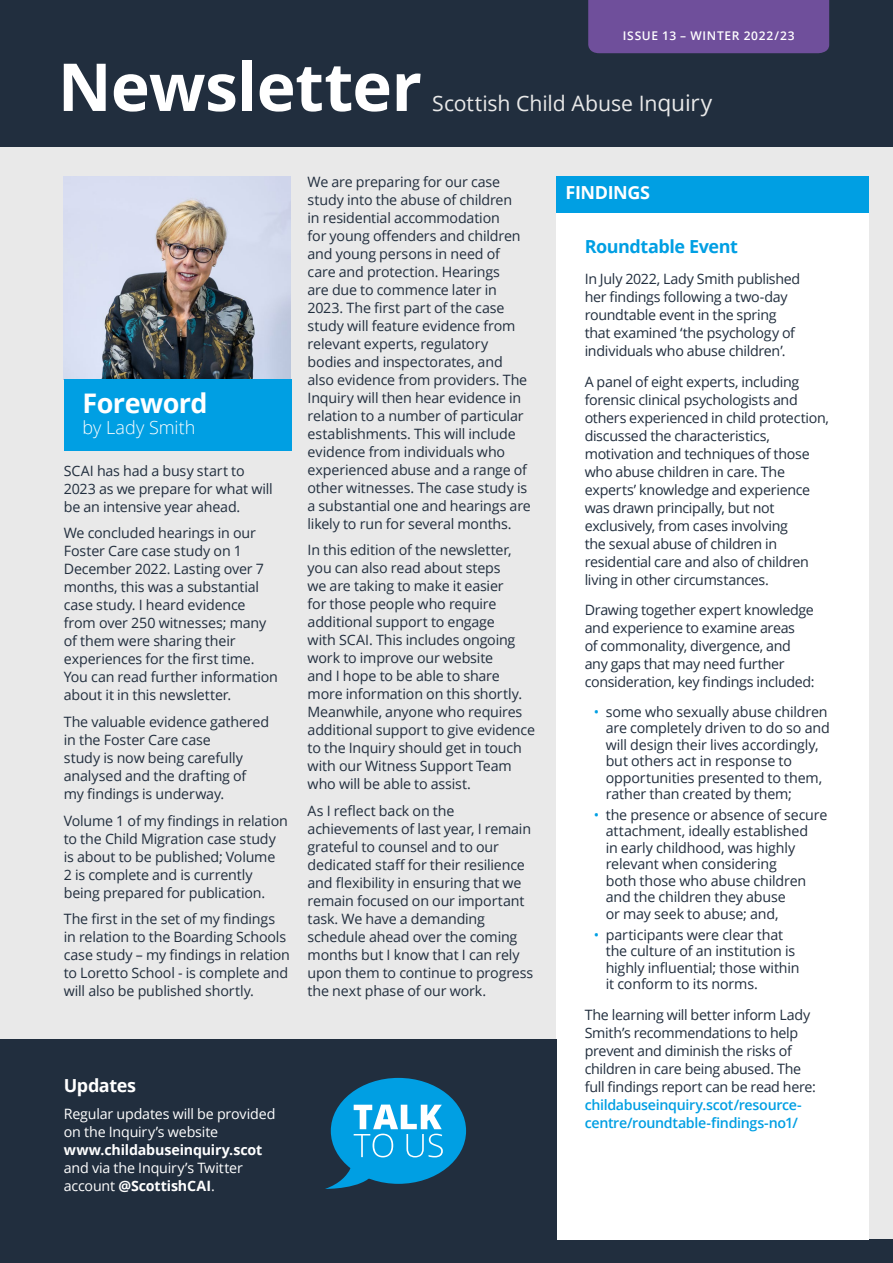
<style>
.page{position:relative;width:893px;height:1263px;background:#e9e9e9}
.page>*{position:absolute;margin:0;border:0;box-sizing:border-box;transform-origin:0 0}
.t1{font:700 66.15px "Open Sans";letter-spacing:-.01em;color:#fff}
.t2{font:700 27px "Open Sans";letter-spacing:-.02em;color:#fff}
.t3{font:21.3px "Open Sans";letter-spacing:-.005em;color:#e9e9e9}
.t4{font:700 18px "Open Sans";letter-spacing:-.025em;color:#fff}
.t5{font:700 18px "Open Sans";letter-spacing:-.025em;color:#009fe3}
.t6{font:300 18px "Open Sans";color:#fff}
.t7{font:14.25px/18px "Open Sans";letter-spacing:-.015em;color:#212e3e}
.t8{font:14.25px/18px "Open Sans";letter-spacing:-.01em;color:#fff}
.t9{font:600 14.25px/18px "Open Sans";letter-spacing:-.025em;color:#009fe3}
.t10{font:700 14.25px "Open Sans";letter-spacing:-.015em;color:#fff}
.t11{font:600 12px "Open Sans";letter-spacing:.06em;color:#fff}
.s1{font-size:67.35px}
.s2{font-size:22.8px}
.s3{font-weight:700}
.s4{color:#009fe3}
</style>
<div class="page">
<div style="left:0;top:1239px;width:893px;height:24px;background:#212e3e"></div>
<div style="left:0;top:0;width:893px;height:147px;background:#212e3e"></div>
<div style="left:588px;top:0;width:241px;height:53px;background:#6f4f9b"></div>
<div style="left:556px;top:176px;width:313px;height:1063px;background:#fff"></div>
<img style="left:64px;top:176px;width:227px;height:203px">
<div style="left:0;top:1039px;width:556px;height:207px;background:#212e3e"></div>
<div style="left:556px;top:176px;width:313px;height:36px;background:#009fe3"></div>
<div style="left:331px;top:1078px;width:135px;height:106px;background:#009fe3;border-radius:50%"></div>
<svg style="left:325px;top:1104px;width:118px;height:85px"></svg>
<div style="left:64px;top:379px;width:227px;height:72px;background:#009fe3"></div>
<h1 class="t1" style="left:58px;top:40px;width:366px">Newslet<span class="s1">ter</span></h1>
<p class="t11" style="left:623px;top:27px;width:173px">ISSUE 13 – WINTER 2022/23</p>
<h3 class="t3" style="left:432px;top:89px;width:282px">Scottish Child Abuse In<span class="s2">quiry</span></h3>
<h2 class="t2" style="left:82px;top:384px;width:127px">Foreword</h2>
<p class="t6" style="left:82px;top:415px;width:114px">by Lady Smith</p>
<p class="t7" style="left:64px;top:461px;width:211px">SCAI has had a busy start to<br>2023 as we prepare for what will be an intensive year ahead.</p>
<p class="t7" style="left:64px;top:524px;width:216px">We concluded hearings in our<br>Foster Care case study on 1<br>December 2022. Lasting over 7 months, this was a substantial case study. I heard evidence from over 250 witnesses; many of them were sharing their experiences for the first time.<br>You can read further information about it in this newsletter.</p>
<p class="t7" style="left:64px;top:712px;width:207px">The valuable evidence gathered in the Foster Care case<br>study is now being carefully analysed and the drafting of my findings is underway.</p>
<p class="t7" style="left:64px;top:811px;width:226px">Volume 1 of my findings in relation to the Child Migration case study is about to be published; Volume<br>2 is complete and is currently being prepared for publication.</p>
<p class="t7" style="left:64px;top:909px;width:228px">The first in the set of my findings in relation to the Boarding Schools case study – my findings in relation to Loretto School - is complete and will also be published shortly.</p>
<p class="t7" style="left:308px;top:172px;width:225px">We are preparing for our case study into the abuse of children<br>in residential accommodation<br>for young offenders and children and young persons in need of care and protection. Hearings<br>are due to commence later in<br>2023. The first part of the case study will feature evidence from relevant experts, regulatory bodies and inspectorates, and also evidence from providers. The<br>Inquiry will then hear evidence in relation to a number of particular establishments. This will include evidence from individuals who experienced abuse and a range of other witnesses. The case study is a substantial one and hearings are likely to run for several months.</p>
<p class="t7" style="left:308px;top:541px;width:229px">In this edition of the newsletter, you can also read about steps<br>we are taking to make it easier<br>for those people who require additional support to engage<br>with SCAI. This includes ongoing work to improve our website<br>and I hope to be able to share more information on this shortly.<br>Meanwhile, anyone who requires additional support to give evidence to the Inquiry should get in touch with our Witness Support Team who will be able to assist.</p>
<p class="t7" style="left:308px;top:801px;width:227px">As I reflect back on the achievements of last year, I remain grateful to counsel and to our dedicated staff for their resilience and flexibility in ensuring that we remain focused on our important task. We have a demanding schedule ahead over the coming months but I know that I can rely upon them to continue to progress the next phase of our work.</p>
<p class="t4" style="left:64px;top:1072px;width:74px">Updates</p>
<p class="t8" style="left:64px;top:1105px;width:213px">Regular updates will be provided on the Inquiry’s website</p>
<p class="t10" style="left:64px;top:1140px;width:200px">www.childabuseinquiry.scot</p>
<p class="t8" style="left:64px;top:1159px;width:181px">and via the Inquiry’s Twitter account <span class="s3">@ScottishCAI</span>.</p>
<p class="t4" style="left:566px;top:180px;width:86px">FINDINGS</p>
<p class="t5" style="left:585px;top:234px;width:155px">Roundtable Event</p>
<p class="t7" style="left:585px;top:269px;width:217px">In July 2022, Lady Smith published her findings following a two-day roundtable event in the spring that examined ‘the psychology of individuals who abuse children’.</p>
<p class="t7" style="left:585px;top:372px;width:246px">A panel of eight experts, including forensic clinical psychologists and others experienced in child protection, discussed the characteristics, motivation and techniques of those who abuse children in care. The experts’ knowledge and experience was drawn principally, but not exclusively, from cases involving<br>the sexual abuse of children in residential care and also of children living in other circumstances.</p>
<p class="t7" style="left:585px;top:601px;width:231px">Drawing together expert knowledge and experience to examine areas<br>of commonality, divergence, and any gaps that may need further consideration, key findings included:</p>
<p class="t7" style="left:606px;top:703px;width:226px;line-height:16.5px;text-indent:-12px"><span class="s4">•</span> some who sexually abuse children are completely driven to do so and will design their lives accordingly, but others act in response to opportunities presented to them, rather than created by them;</p>
<p class="t7" style="left:606px;top:806px;width:223px;line-height:16.5px;text-indent:-12px"><span class="s4">•</span> the presence or absence of secure attachment, ideally established<br>in early childhood, was highly relevant when considering<br>both those who abuse children and the children they abuse<br>or may seek to abuse; and,</p>
<p class="t7" style="left:606px;top:926px;width:195px;line-height:16.5px;text-indent:-12px"><span class="s4">•</span> participants were clear that the culture of an institution is highly influential; those within it conform to its norms.</p>
<p class="t7" style="left:585px;top:1005px;width:233px">The learning will better inform Lady Smith’s recommendations to help prevent and diminish the risks of children in care being abused. The full findings report can be read here:</p>
<p class="t9" style="left:585px;top:1095px;width:219px">childabuseinquiry.scot/resource&shy;centre/roundtable-findings-no1/</p>
</div>
